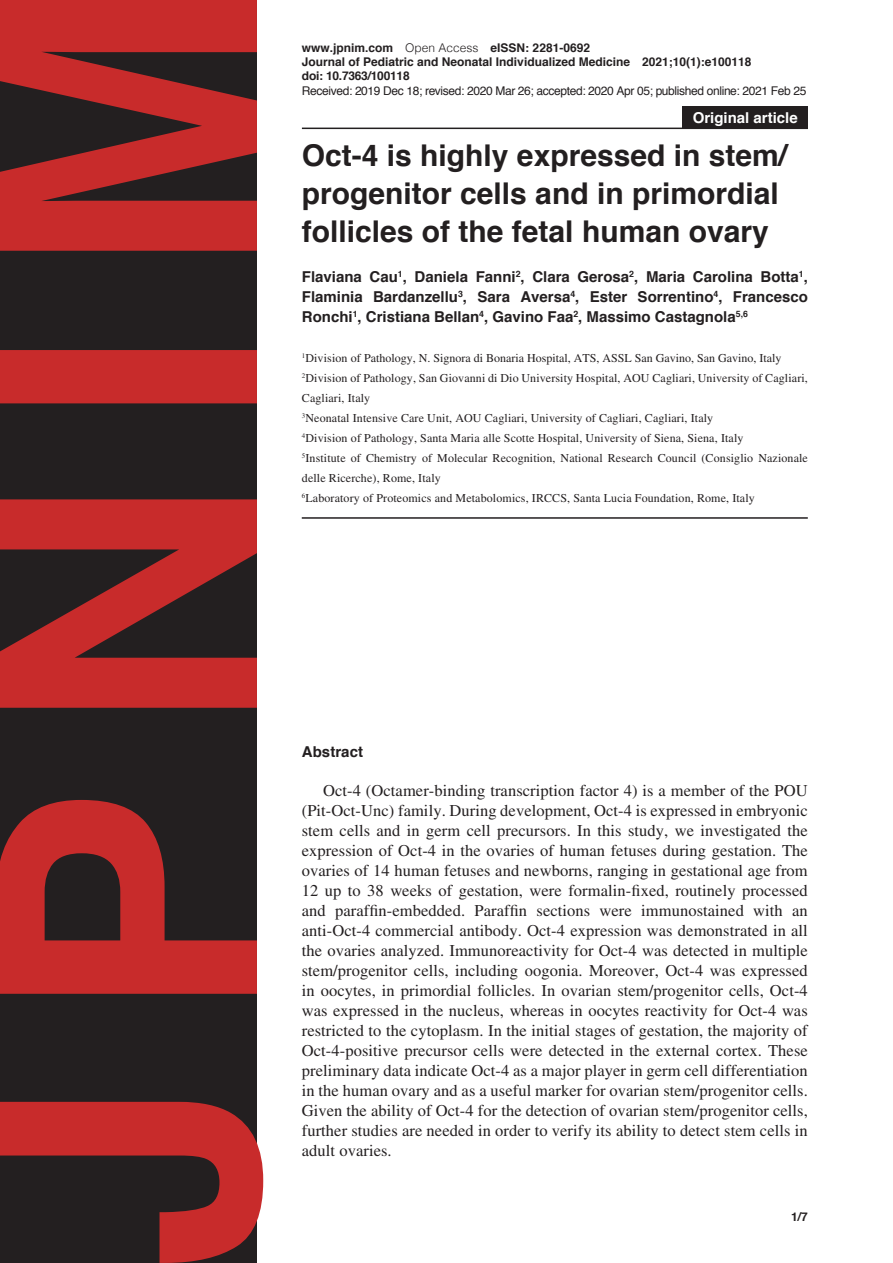
<style>
.page{position:relative;width:893px;height:1263px;background:#fff}
.page>*{position:absolute;margin:0;border:0;box-sizing:border-box;transform-origin:0 0}
.Heading1{font:700 30px/38.2px "Helvetica";color:#231f20}
.Body1{font:16.5px/20px "Times LT Std";letter-spacing:.005em;color:#231f20;text-align:justify}
.Heading2-AUT{font:700 15px/20px "Helvetica";color:#231f20;text-align:justify}
.Article_Description{font:700 15px "Helvetica";color:#fff}
.Heading2{font:700 15px "Helvetica";letter-spacing:.005em;color:#231f20}
.Body3-AFFILIATIONS{font:12px/20px "Times LT Std";letter-spacing:.01em;color:#231f20}
.Footer_Right{font:700 12px "Helvetica";color:#231f20}
.Footer_Right-2{font:12px "Helvetica";letter-spacing:-.03em;color:#231f20}
.Footer_Right-3{font:700 12px "Helvetica";letter-spacing:-.02em;color:#231f20}
.Page_Right{font:700 12px "Helvetica";color:#231f20}
.s1{font-weight:300}
</style>
<div class="page">
<svg style="left:0;top:0;width:263px;height:1263px;fill:#231f20"></svg>
<hr style="left:302px;top:128px;width:506px;height:1px;background:#231f20">
<hr style="left:302px;top:517px;width:506px;height:2px;background:#231f20">
<div style="left:682px;top:106px;width:126px;height:22px;background:#231f20"></div>
<p class="Footer_Right" style="left:302px;top:38px;width:290px">www.jpnim.com <span class="s1">Open Access</span> eISSN: 2281-0692</p>
<p class="Footer_Right" style="left:302px;top:52px;width:451px">Journal of Pediatric and Neonatal Individualized Medicine 2021;10(1):e100118</p>
<p class="Footer_Right-3" style="left:302px;top:66px;width:109px">doi: 10.7363/100118</p>
<p class="Footer_Right-2" style="left:302px;top:81px;width:506px">Received: 2019 Dec 18; revised: 2020 Mar 26; accepted: 2020 Apr 05; published online: 2021 Feb 25</p>
<p class="Article_Description" style="left:693px;top:106px;width:107px">Original article</p>
<p class="Heading1" style="left:302px;top:136px;width:487px">Oct-4 is highly expressed in stem/ progenitor cells and in primordial follicles of the fetal human ovary</p>
<p class="Heading2-AUT" style="left:302px;top:267px;width:507px">Flaviana Cau<sup>1</sup>, Daniela Fanni<sup>2</sup>, Clara Gerosa<sup>2</sup>, Maria Carolina Botta<sup>1</sup>, Flaminia Bardanzellu<sup>3</sup>, Sara Aversa<sup>4</sup>, Ester Sorrentino<sup>4</sup>, Francesco Ronchi<sup>1</sup>, Cristiana Bellan<sup>4</sup>, Gavino Faa<sup>2</sup>, Massimo Castagnola<sup>5,6</sup></p>
<p class="Body3-AFFILIATIONS" style="left:302px;top:348px;width:481px"><sup>1</sup>Division of Pathology, N. Signora di Bonaria Hospital, ATS, ASSL San Gavino, San Gavino, Italy</p>
<p class="Body3-AFFILIATIONS" style="left:302px;top:368px;width:507px"><sup>2</sup>Division of Pathology, San Giovanni di Dio University Hospital, AOU Cagliari, University of Cagliari,<br>Cagliari, Italy</p>
<p class="Body3-AFFILIATIONS" style="left:302px;top:408px;width:413px"><sup>3</sup>Neonatal Intensive Care Unit, AOU Cagliari, University of Cagliari, Cagliari, Italy</p>
<p class="Body3-AFFILIATIONS" style="left:302px;top:428px;width:443px"><sup>4</sup>Division of Pathology, Santa Maria alle Scotte Hospital, University of Siena, Siena, Italy</p>
<p class="Body3-AFFILIATIONS" style="left:302px;top:448px;width:508px"><sup>5</sup>Institute of Chemistry of Molecular Recognition, National Research Council (Consiglio Nazionale delle Ricerche), Rome, Italy</p>
<p class="Body3-AFFILIATIONS" style="left:302px;top:488px;width:454px"><sup>6</sup>Laboratory of Proteomics and Metabolomics, IRCCS, Santa Lucia Foundation, Rome, Italy</p>
<p class="Heading2" style="left:302px;top:739px;width:63px">Abstract</p>
<p class="Body1" style="left:302px;top:781px;width:508px;text-indent:21px">Oct-4 (Octamer-binding transcription factor 4) is a member of the POU (Pit-Oct-Unc) family. During development, Oct-4 is expressed in embryonic stem cells and in germ cell precursors. In this study, we investigated the expression of Oct-4 in the ovaries of human fetuses during gestation. The ovaries of 14 human fetuses and newborns, ranging in gestational age from 12 up to 38 weeks of gestation, were formalin-fixed, routinely processed and paraffin-embedded. Paraffin sections were immunostained with an anti-Oct-4 commercial antibody. Oct-4 expression was demonstrated in all the ovaries analyzed. Immunoreactivity for Oct-4 was detected in multiple stem/progenitor cells, including oogonia. Moreover, Oct-4 was expressed in oocytes, in primordial follicles. In ovarian stem/progenitor cells, Oct-4 was expressed in the nucleus, whereas in oocytes reactivity for Oct-4 was restricted to the cytoplasm. In the initial stages of gestation, the majority of Oct-4-positive precursor cells were detected in the external cortex. These preliminary data indicate Oct-4 as a major player in germ cell differentiation in the human ovary and as a useful marker for ovarian stem/progenitor cells.<br>Given the ability of Oct-4 for the detection of ovarian stem/progenitor cells, further studies are needed in order to verify its ability to detect stem cells in adult ovaries.</p>
<p class="Page_Right" style="left:791px;top:1207px;width:18px">1/7</p>
</div>
